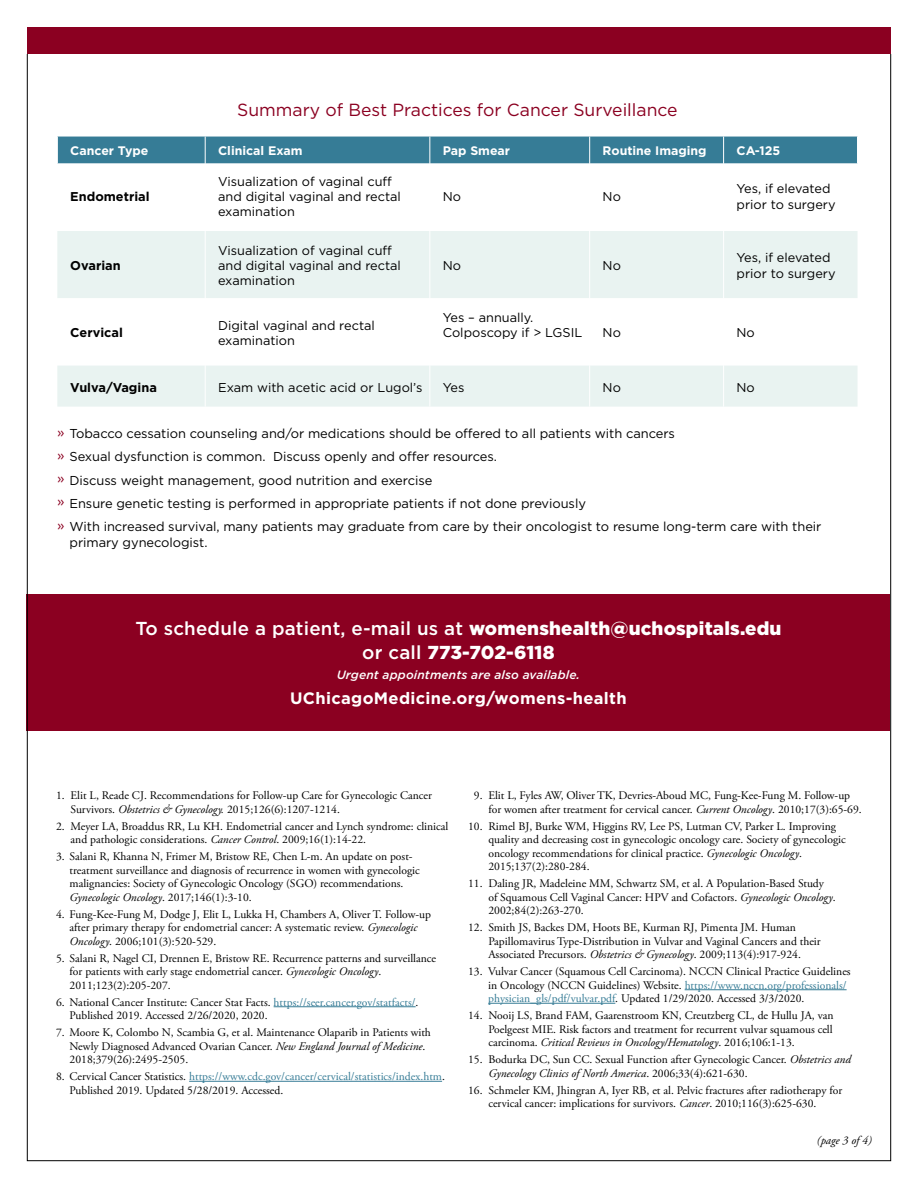
<style>
.page{position:relative;width:918px;height:1188px;background:#fff}
.page>*{position:absolute;margin:0;border:0;box-sizing:border-box;transform-origin:0 0}
.t1{font:500 18.75px "Gotham";letter-spacing:.01em;color:#fff}
.t2{font:900 18.75px "Gotham";color:#fff}
.t3{font:17.55px "Gotham";color:#8b0021}
.t4{font:700 16.5px "Gotham";letter-spacing:.02em;color:#fff}
.t5{font:12.9px/15.8px "Gotham";letter-spacing:-.005em;color:#000}
.t6{font:12.75px/15.3px "Gotham";color:#000}
.t7{font:700 12.75px "Gotham";color:#000}
.t8{font:700 12.3px "Gotham";color:#fff}
.t9{font:italic 500 12px "Gotham";letter-spacing:.01em;color:#fff}
.t10{font:11.7px/13.5px "Adobe Garamond Pro";color:#000}
.t11{font:italic 11.7px "Adobe Garamond Pro";color:#000}
.s1{font-size:13.5px;color:#8b0021}
.s2{font-weight:900}
.s3{font-weight:500}
.s4{font-style:italic}
.s5{color:#367c96}
</style>
<div class="page">
<svg style="left:57px;top:231px;width:801px;height:176px;fill:#e9f3f1"></svg>
<div style="left:57px;top:137px;width:801px;height:27px;background:#367c96"></div>
<hr style="left:205px;top:231px;width:1px;height:67px;background:#fff">
<hr style="left:429px;top:231px;width:1px;height:67px;background:#fff">
<hr style="left:589px;top:231px;width:1px;height:67px;background:#fff">
<hr style="left:723px;top:231px;width:1px;height:67px;background:#fff">
<hr style="left:205px;top:298px;width:1px;height:68px;background:#fff">
<hr style="left:429px;top:298px;width:1px;height:68px;background:#fff">
<hr style="left:589px;top:298px;width:1px;height:68px;background:#fff">
<hr style="left:723px;top:298px;width:1px;height:68px;background:#fff">
<hr style="left:205px;top:366px;width:1px;height:41px;background:#fff">
<hr style="left:429px;top:366px;width:1px;height:41px;background:#fff">
<hr style="left:589px;top:366px;width:1px;height:41px;background:#fff">
<hr style="left:723px;top:366px;width:1px;height:41px;background:#fff">
<div style="left:26px;top:594px;width:864px;height:136px;background:#8b0021"></div>
<hr style="left:274px;top:1006px;width:142px;height:1px;background:#367c96">
<hr style="left:189px;top:1081px;width:253px;height:1px;background:#367c96">
<hr style="left:685px;top:989px;width:162px;height:1px;background:#367c96">
<hr style="left:488px;top:1003px;width:127px;height:1px;background:#367c96">
<div style="left:27px;top:27px;width:864px;height:27px;background:#8b0021"></div>
<p class="t3" style="left:237px;top:99px;width:442px">Summary of Best Practices for Cancer Surveillance</p>
<p class="t8" style="left:70px;top:143px;width:80px">Cancer Type</p>
<p class="t8" style="left:218px;top:143px;width:86px">Clinical Exam</p>
<p class="t8" style="left:443px;top:143px;width:69px">Pap Smear</p>
<p class="t8" style="left:603px;top:143px;width:106px">Routine Imaging</p>
<p class="t8" style="left:737px;top:143px;width:45px">CA-125</p>
<p class="t7" style="left:70px;top:188px;width:81px">Endometrial</p>
<p class="t6" style="left:218px;top:173px;width:184px">Visualization of vaginal cuff and digital vaginal and rectal examination</p>
<p class="t6" style="left:443px;top:189px;width:20px">No</p>
<p class="t6" style="left:603px;top:189px;width:20px">No</p>
<p class="t6" style="left:737px;top:181px;width:101px">Yes, if elevated prior to surgery</p>
<p class="t7" style="left:70px;top:257px;width:52px">Ovarian</p>
<p class="t6" style="left:218px;top:242px;width:184px">Visualization of vaginal cuff and digital vaginal and rectal examination</p>
<p class="t7" style="left:70px;top:324px;width:54px">Cervical</p>
<p class="t6" style="left:218px;top:317px;width:158px">Digital vaginal and rectal examination</p>
<p class="t6" style="left:443px;top:258px;width:20px">No</p>
<p class="t6" style="left:603px;top:258px;width:20px">No</p>
<p class="t6" style="left:737px;top:250px;width:101px">Yes, if elevated prior to surgery</p>
<p class="t6" style="left:443px;top:310px;width:92px">Yes – annually.</p>
<p class="t6" style="left:443px;top:325px;width:141px">Colposcopy if &gt; LGSIL</p>
<p class="t6" style="left:603px;top:325px;width:20px">No</p>
<p class="t6" style="left:737px;top:325px;width:20px">No</p>
<p class="t7" style="left:70px;top:379px;width:88px">Vulva/Vagina</p>
<p class="t6" style="left:218px;top:379px;width:206px">Exam with acetic acid or Lugol’s</p>
<p class="t6" style="left:443px;top:379px;width:23px">Yes</p>
<p class="t6" style="left:603px;top:379px;width:20px">No</p>
<p class="t6" style="left:737px;top:379px;width:20px">No</p>
<p class="t5" style="left:57px;top:425px;width:619px"><span class="s1">»</span> Tobacco cessation counseling and/or medications should be offered to all patients with cancers</p>
<p class="t5" style="left:57px;top:449px;width:442px"><span class="s1">»</span> Sexual dysfunction is common. Discuss openly and offer resources.</p>
<p class="t5" style="left:57px;top:472px;width:377px"><span class="s1">»</span> Discuss weight management, good nutrition and exercise</p>
<p class="t5" style="left:57px;top:495px;width:530px"><span class="s1">»</span> Ensure genetic testing is performed in appropriate patients if not done previously</p>
<p class="t5" style="left:70px;top:518px;width:753px;text-indent:-13px"><span class="s1">»</span> With increased survival, many patients may graduate from care by their oncologist to resume long-term care with their primary gynecologist.</p>
<p class="t1" style="left:135px;top:616px;width:648px">To schedule a patient, e-mail us at <span class="s2">womenshealth@uchospitals.edu</span></p>
<p class="t2" style="left:362px;top:639px;width:194px"><span class="s3">or call</span> 773-702-6118</p>
<p class="t9" style="left:337px;top:666px;width:245px">Urgent appointments are also available.</p>
<p class="t4" style="left:290px;top:687px;width:338px">UChicagoMedicine.org/womens-health</p>
<p class="t10" style="left:71px;top:789px;width:363px;text-indent:-15px">1. Elit L, Reade CJ. Recommendations for Follow-up Care for Gynecologic Cancer<br>Survivors. <span class="s4">Obstetrics &amp; Gynecology.</span> 2015;126(6):1207-1214.</p>
<p class="t10" style="left:71px;top:820px;width:379px;text-indent:-15px">2. Meyer LA, Broaddus RR, Lu KH. Endometrial cancer and Lynch syndrome: clinical and pathologic considerations. <span class="s4">Cancer Control</span>. 2009;16(1):14-22.</p>
<p class="t10" style="left:70px;top:850px;width:352px;text-indent:-14px">3. Salani R, Khanna N, Frimer M, Bristow RE, Chen L-m. An update on post&shy;treatment surveillance and diagnosis of recurrence in women with gynecologic malignancies: Society of Gynecologic Oncology (SGO) recommendations.<br><span class="s4">Gynecologic Oncology</span>. 2017;146(1):3-10.</p>
<p class="t10" style="left:70px;top:908px;width:363px;text-indent:-14px">4. Fung-Kee-Fung M, Dodge J, Elit L, Lukka H, Chambers A, Oliver T. Follow-up after primary therapy for endometrial cancer: A systematic review. <span class="s4">Gynecologic<br>Oncology</span>. 2006;101(3):520-529.</p>
<p class="t10" style="left:70px;top:952px;width:368px;text-indent:-14px">5. Salani R, Nagel CI, Drennen E, Bristow RE. Recurrence patterns and surveillance for patients with early stage endometrial cancer. <span class="s4">Gynecologic Oncology</span>.<br>2011;123(2):205-207.</p>
<p class="t10" style="left:70px;top:996px;width:350px;text-indent:-14px">6. National Cancer Institute: Cancer Stat Facts. <span class="s5">https://seer.cancer.gov/statfacts/</span>.<br>Published 2019. Accessed 2/26/2020, 2020.</p>
<p class="t10" style="left:70px;top:1026px;width:363px;text-indent:-14px">7. Moore K, Colombo N, Scambia G, et al. Maintenance Olaparib in Patients with<br>Newly Diagnosed Advanced Ovarian Cancer. <span class="s4">New England Journal of Medicine</span>.<br>2018;379(26):2495-2505.</p>
<p class="t10" style="left:70px;top:1070px;width:377px;text-indent:-14px">8. Cervical Cancer Statistics. <span class="s5">https://www.cdc.gov/cancer/cervical/statistics/index.htm</span>.<br>Published 2019. Updated 5/28/2019. Accessed.</p>
<p class="t10" style="left:488px;top:789px;width:375px;text-indent:-15px">9. Elit L, Fyles AW, Oliver TK, Devries-Aboud MC, Fung-Kee-Fung M. Follow-up for women after treatment for cervical cancer. <span class="s4">Current Oncology</span>. 2010;17(3):65-69.</p>
<p class="t10" style="left:488px;top:820px;width:359px;text-indent:-20px">10. Rimel BJ, Burke WM, Higgins RV, Lee PS, Lutman CV, Parker L. Improving quality and decreasing cost in gynecologic oncology care. Society of gynecologic oncology recommendations for clinical practice. <span class="s4">Gynecologic Oncology</span>.<br>2015;137(2):280-284.</p>
<p class="t10" style="left:488px;top:877px;width:349px;text-indent:-20px">11. Daling JR, Madeleine MM, Schwartz SM, et al. A Population-Based Study of Squamous Cell Vaginal Cancer: HPV and Cofactors. <span class="s4">Gynecologic Oncology</span>.<br>2002;84(2):263-270.</p>
<p class="t10" style="left:488px;top:921px;width:334px;text-indent:-20px">12. Smith JS, Backes DM, Hoots BE, Kurman RJ, Pimenta JM. Human<br>Papillomavirus Type-Distribution in Vulvar and Vaginal Cancers and their<br>Associated Precursors. <span class="s4">Obstetrics &amp; Gynecology</span>. 2009;113(4):917-924.</p>
<p class="t10" style="left:488px;top:965px;width:364px;text-indent:-20px">13. Vulvar Cancer (Squamous Cell Carcinoma). NCCN Clinical Practice Guidelines in Oncology (NCCN Guidelines) Website. <span class="s5">https://www.nccn.org/professionals/ physician_gls/pdf/vulvar.pdf</span>. Updated 1/29/2020. Accessed 3/3/2020.</p>
<p class="t10" style="left:488px;top:1009px;width:347px;text-align:justify;text-indent:-20px">14. Nooij LS, Brand FAM, Gaarenstroom KN, Creutzberg CL, de Hullu JA, van Poelgeest MIE. Risk factors and treatment for recurrent vulvar squamous cell carcinoma. <span class="s4">Critical Reviews in Oncology/Hematology</span>. 2016;106:1-13.</p>
<p class="t10" style="left:488px;top:1053px;width:364px;text-indent:-20px">15. Bodurka DC, Sun CC. Sexual Function after Gynecologic Cancer. <span class="s4">Obstetrics and<br>Gynecology Clinics of North America</span>. 2006;33(4):621-630.</p>
<p class="t10" style="left:468px;top:1084px;width:376px;text-align:center">16. Schmeler KM, Jhingran A, Iyer RB, et al. Pelvic fractures after radiotherapy for cervical cancer: implications for survivors. <span class="s4">Cancer</span>. 2010;116(3):625-630.</p>
<p class="t11" style="left:817px;top:1133px;width:56px">(page 3 of 4)</p>
</div>
